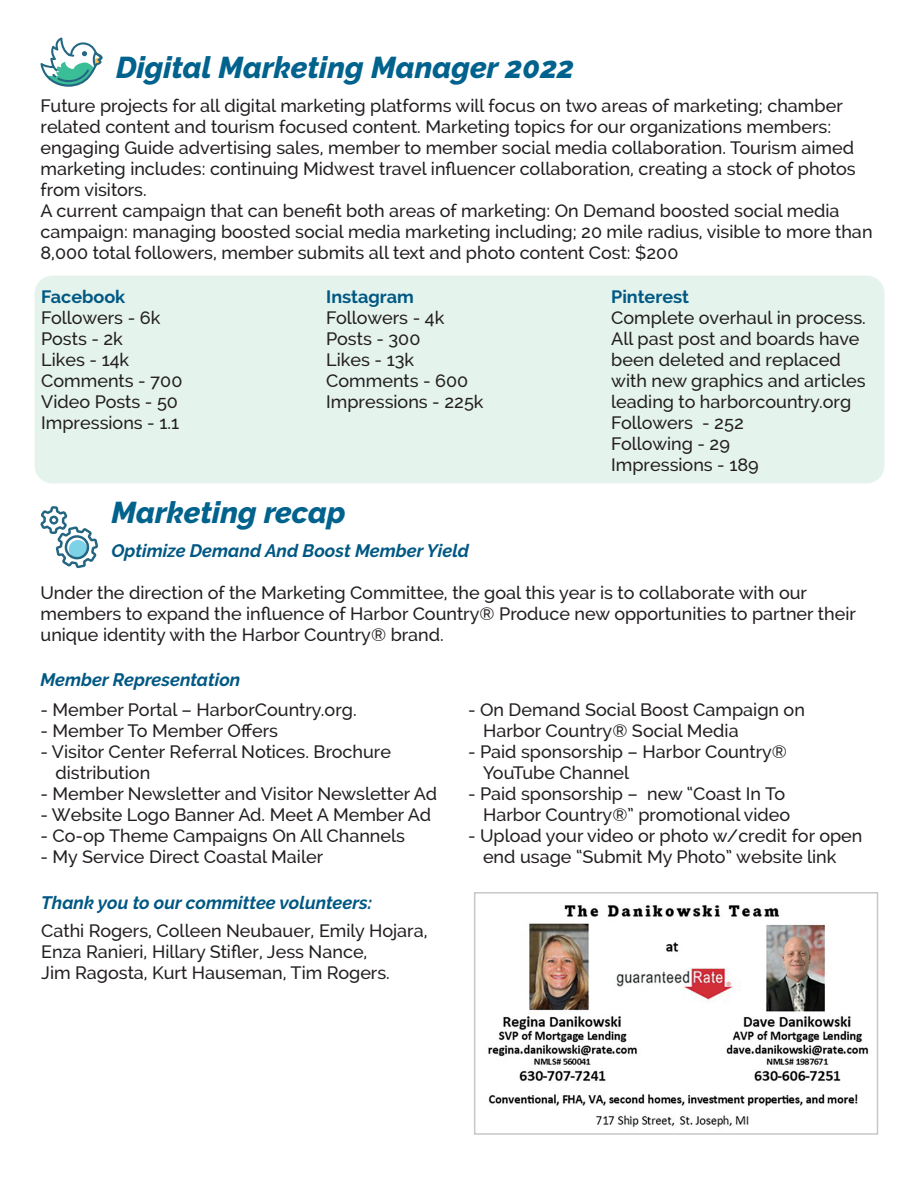
<style>
.page{position:relative;width:918px;height:1188px;background:#fff}
.page>*{position:absolute;margin:0;border:0;box-sizing:border-box;transform-origin:0 0}
.Body_subheads_sectio{font:italic 800 30px "Raleway";color:#00628d}
.t1{font:500 18px/21px "Raleway";color:#231f20}
.t2{font:italic 700 18px "Raleway";color:#005883}
.t3{font:700 18px "Raleway";color:#005883}
</style>
<div class="page">
<div style="left:35px;top:276px;width:850px;height:207px;background:#e5f3ed;border-radius:18px"></div>
<img style="left:488px;top:904px;width:381px;height:223px">
<div style="left:474px;top:892px;width:404px;height:243px;border:2px solid #c7c8ca"></div>
<svg style="left:40px;top:37px;width:63px;height:50px"></svg>
<svg style="left:40px;top:506px;width:58px;height:62px"></svg>
<p class="Body_subheads_sectio" style="left:116px;top:50px;width:459px">Digital Marketing Manager 2022</p>
<p class="t1" style="left:40px;top:95px;width:817px">Future projects for all digital marketing platforms will focus on two areas of marketing; chamber related content and tourism focused content. Marketing topics for our organizations members: engaging Guide advertising sales, member to member social media collaboration. Tourism aimed marketing includes: continuing Midwest travel influencer collaboration, creating a stock of photos from visitors.</p>
<p class="t1" style="left:40px;top:200px;width:834px">A current campaign that can benefit both areas of marketing: On Demand boosted social media campaign: managing boosted social media marketing including; 20 mile radius, visible to more than<br>8,000 total followers, member submits all text and photo content Cost: $200</p>
<p class="t3" style="left:41px;top:287px;width:86px">Facebook</p>
<p class="t1" style="left:41px;top:307px;width:121px">Followers - 6k</p>
<p class="t1" style="left:41px;top:328px;width:83px">Posts - 2k</p>
<p class="t1" style="left:41px;top:349px;width:90px">Likes - 14k</p>
<p class="t1" style="left:41px;top:370px;width:143px">Comments - 700</p>
<p class="t1" style="left:41px;top:391px;width:138px">Video Posts - 50</p>
<p class="t1" style="left:41px;top:412px;width:139px">Impressions - 1.1</p>
<p class="t3" style="left:611px;top:287px;width:79px">Pinterest</p>
<p class="t1" style="left:611px;top:307px;width:256px">Complete overhaul in process.<br>All past post and boards have been deleted and replaced with new graphics and articles leading to harborcountry.org</p>
<p class="t1" style="left:611px;top:412px;width:134px">Followers - 252</p>
<p class="t1" style="left:611px;top:433px;width:120px">Following - 29</p>
<p class="t1" style="left:611px;top:454px;width:149px">Impressions - 189</p>
<p class="t3" style="left:326px;top:287px;width:89px">Instagram</p>
<p class="t1" style="left:326px;top:307px;width:120px">Followers - 4k</p>
<p class="t1" style="left:326px;top:328px;width:96px">Posts - 300</p>
<p class="t1" style="left:326px;top:349px;width:89px">Likes - 13k</p>
<p class="t1" style="left:326px;top:370px;width:144px">Comments - 600</p>
<p class="t1" style="left:326px;top:391px;width:159px">Impressions - 225k</p>
<p class="Body_subheads_sectio" style="left:112px;top:495px;width:236px">Marketing recap</p>
<p class="t2" style="left:112px;top:541px;width:359px">Optimize Demand And Boost Member Yield</p>
<p class="t1" style="left:40px;top:582px;width:817px">Under the direction of the Marketing Committee, the goal this year is to collaborate with our members to expand the influence of Harbor Country® Produce new opportunities to partner their unique identity with the Harbor Country® brand.</p>
<p class="t2" style="left:40px;top:669px;width:201px">Member Representation</p>
<p class="t1" style="left:40px;top:700px;width:318px">- Member Portal – HarborCountry.org.</p>
<p class="t1" style="left:40px;top:721px;width:239px">- Member To Member Offers</p>
<p class="t1" style="left:56px;top:742px;width:337px;text-indent:-15px">- Visitor Center Referral Notices. Brochure distribution</p>
<p class="t1" style="left:40px;top:784px;width:398px">- Member Newsletter and Visitor Newsletter Ad</p>
<p class="t1" style="left:40px;top:805px;width:392px">- Website Logo Banner Ad. Meet A Member Ad</p>
<p class="t1" style="left:40px;top:826px;width:366px">- Co-op Theme Campaigns On All Channels</p>
<p class="t1" style="left:40px;top:847px;width:284px">- My Service Direct Coastal Mailer</p>
<p class="t2" style="left:41px;top:892px;width:333px">Thank you to our committee volunteers:</p>
<p class="t1" style="left:41px;top:920px;width:388px">Cathi Rogers, Colleen Neubauer, Emily Hojara,<br>Enza Ranieri, Hillary Stifler, Jess Nance,<br>Jim Ragosta, Kurt Hauseman, Tim Rogers.</p>
<p class="t1" style="left:483px;top:700px;width:323px;text-indent:-15px">- On Demand Social Boost Campaign on<br>Harbor Country® Social Media</p>
<p class="t1" style="left:483px;top:742px;width:306px;text-indent:-15px">- Paid sponsorship – Harbor Country®<br>YouTube Channel</p>
<p class="t1" style="left:468px;top:784px;width:324px;text-align:right">- Paid sponsorship – new “Coast In To<br>Harbor Country®” promotional video</p>
<p class="t1" style="left:483px;top:826px;width:381px;text-indent:-15px">- Upload your video or photo w/credit for open end usage “Submit My Photo” website link</p>
</div>
